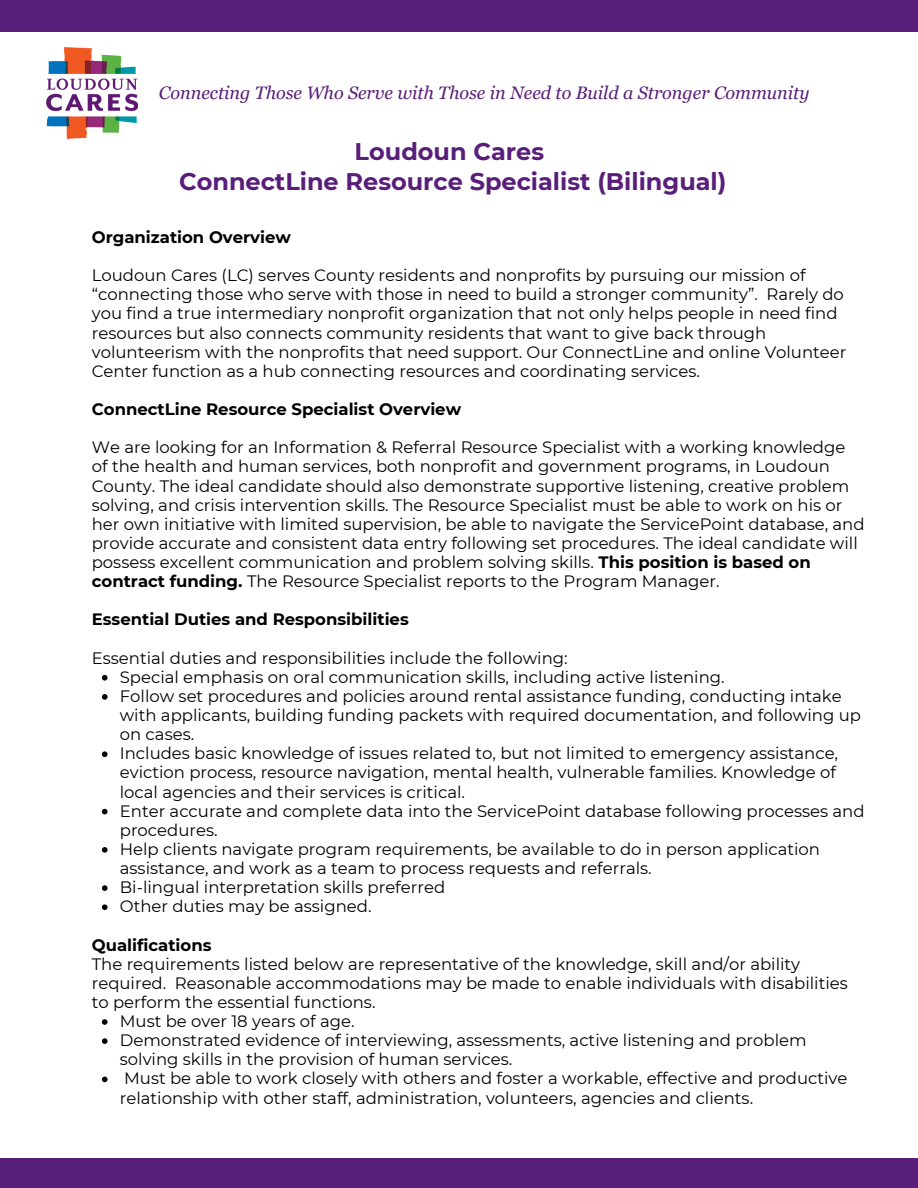
<style>
.page{position:relative;width:918px;height:1188px;background:#fff}
.page>*{position:absolute;margin:0;border:0;box-sizing:border-box;transform-origin:0 0}
.t1{font:700 24px/30.3px "Montserrat";color:#591e79;text-align:center}
.t2{font:italic 18px "Georgia Pro";color:#591e79}
.t3{font:16.5px/19.2px "Montserrat";color:#000}
.t4{font:700 16.5px "Montserrat";color:#000}
.s1{font-weight:700}
</style>
<div class="page">
<div style="left:0;top:1158px;width:918px;height:30px;background:#591e79"></div>
<div style="left:0;top:0;width:918px;height:32px;background:#591e79"></div>
<img style="left:46px;top:47px;width:91px;height:91px">
<svg style="left:102px;top:675px;width:6px;height:6px"></svg>
<svg style="left:102px;top:694px;width:6px;height:6px"></svg>
<svg style="left:102px;top:751px;width:6px;height:6px"></svg>
<svg style="left:102px;top:809px;width:6px;height:5px"></svg>
<svg style="left:102px;top:847px;width:6px;height:6px"></svg>
<svg style="left:102px;top:885px;width:6px;height:6px"></svg>
<svg style="left:102px;top:904px;width:6px;height:6px"></svg>
<svg style="left:102px;top:1019px;width:6px;height:6px"></svg>
<svg style="left:102px;top:1038px;width:6px;height:6px"></svg>
<svg style="left:102px;top:1077px;width:6px;height:5px"></svg>
<p class="t2" style="left:159px;top:82px;width:652px">Connecting Those Who Serve with Those in Need to Build a Stronger Community</p>
<p class="t1" style="left:179px;top:136px;width:549px">Loudoun Cares<br>ConnectLine Resource Specialist (Bilingual)</p>
<p class="t4" style="left:92px;top:227px;width:201px">Organization Overview</p>
<h1 class="t3" style="left:92px;top:266px;width:756px">Loudoun Cares (LC) serves County residents and nonprofits by pursuing our mission of “connecting those who serve with those in need to build a stronger community”. Rarely do you find a true intermediary nonprofit organization that not only helps people in need find resources but also connects community residents that want to give back through volunteerism with the nonprofits that need support. Our ConnectLine and online Volunteer Center function as a hub connecting resources and coordinating services.</h1>
<h2 class="t4" style="left:92px;top:399px;width:371px">ConnectLine Resource Specialist Overview</h2>
<p class="t3" style="left:92px;top:438px;width:774px">We are looking for an Information &amp; Referral Resource Specialist with a working knowledge of the health and human services, both nonprofit and government programs, in Loudoun County. The ideal candidate should also demonstrate supportive listening, creative problem solving, and crisis intervention skills. The Resource Specialist must be able to work on his or her own initiative with limited supervision, be able to navigate the ServicePoint database, and provide accurate and consistent data entry following set procedures. The ideal candidate will possess excellent communication and problem solving skills. <span class="s1">This position is based on contract funding.</span> The Resource Specialist reports to the Program Manager.</p>
<h2 class="t4" style="left:92px;top:609px;width:319px">Essential Duties and Responsibilities</h2>
<p class="t3" style="left:92px;top:648px;width:477px">Essential duties and responsibilities include the following:</p>
<h2 class="t3" style="left:120px;top:667px;width:606px">Special emphasis on oral communication skills, including active listening.</h2>
<p class="t3" style="left:120px;top:686px;width:743px">Follow set procedures and policies around rental assistance funding, conducting intake with applicants, building funding packets with required documentation, and following up on cases.</p>
<p class="t3" style="left:120px;top:744px;width:720px">Includes basic knowledge of issues related to, but not limited to emergency assistance, eviction process, resource navigation, mental health, vulnerable families. Knowledge of local agencies and their services is critical.</p>
<p class="t3" style="left:120px;top:801px;width:746px">Enter accurate and complete data into the ServicePoint database following processes and procedures.</p>
<p class="t3" style="left:120px;top:839px;width:702px">Help clients navigate program requirements, be available to do in person application assistance, and work as a team to process requests and referrals.</p>
<p class="t3" style="left:120px;top:878px;width:327px">Bi-lingual interpretation skills preferred</p>
<p class="t3" style="left:120px;top:897px;width:253px">Other duties may be assigned.</p>
<p class="t4" style="left:92px;top:935px;width:121px">Qualifications</p>
<p class="t3" style="left:92px;top:954px;width:758px">The requirements listed below are representative of the knowledge, skill and/or ability required. Reasonable accommodations may be made to enable individuals with disabilities to perform the essential functions.</p>
<p class="t3" style="left:120px;top:1012px;width:236px">Must be over 18 years of age.</p>
<p class="t3" style="left:120px;top:1031px;width:688px">Demonstrated evidence of interviewing, assessments, active listening and problem solving skills in the provision of human services.</p>
<p class="t3" style="left:120px;top:1069px;width:729px">Must be able to work closely with others and foster a workable, effective and productive relationship with other staff, administration, volunteers, agencies and clients.</p>
</div>
